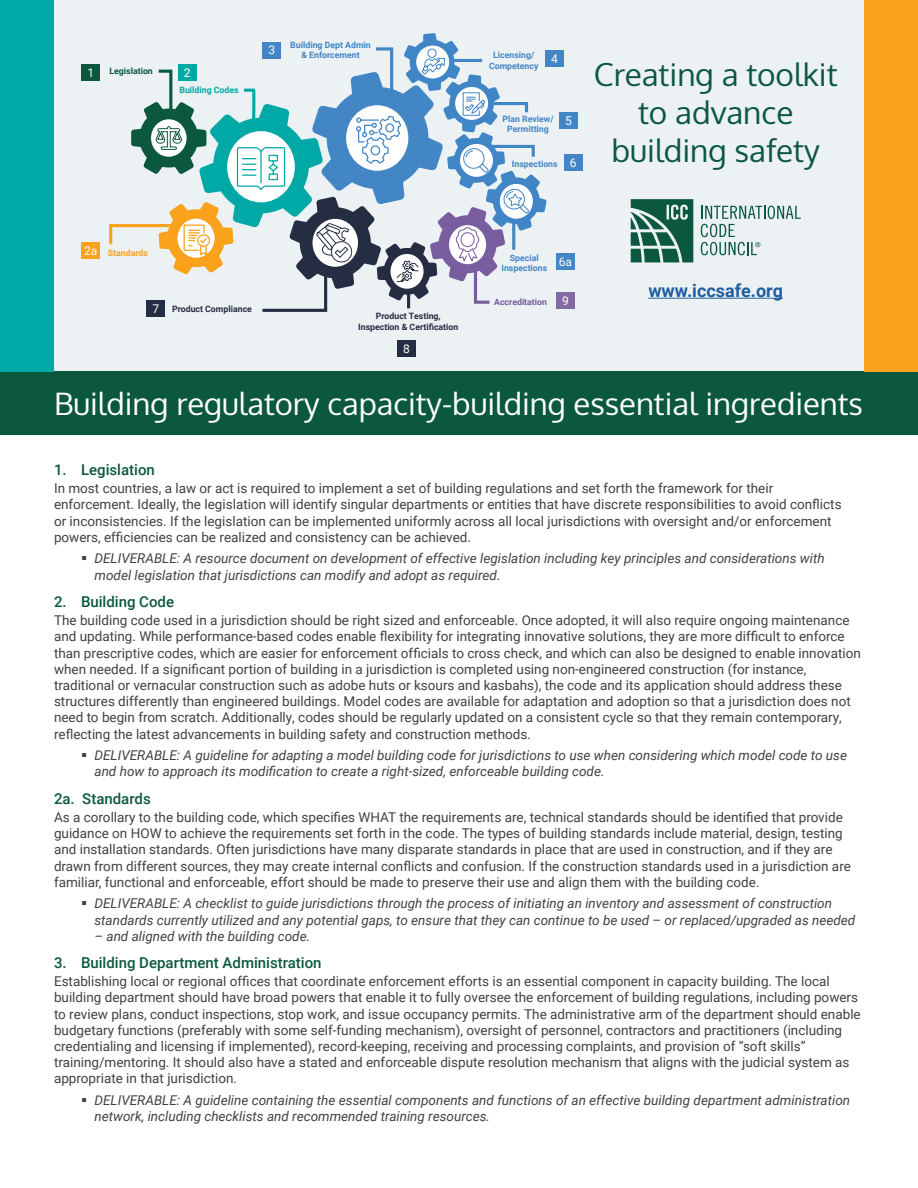
<style>
.page{position:relative;width:918px;height:1188px;background:#fff}
.page>*{position:absolute;margin:0;border:0;box-sizing:border-box;transform-origin:0 0}
.t1{font:31.5px/37.8px "Oxygen";color:#0b583f;text-align:center}
.t2{font:31.05px "Oxygen";color:#fff}
.t3{font:700 18px "Roboto";color:#215e9e}
.t4{font:500 15px "Roboto";color:#0b583f}
.t5{font:13.5px/16.2px "Roboto";color:#414042}
.t6{font:italic 13.5px/16.2px "Roboto";color:#414042}
.t7{font:12px "Roboto";color:#fff}
.t8{font:700 8.7px/10.5px "Roboto";color:#4286c6;text-align:center}
.t9{font:700 8.7px/10.5px "Roboto";color:#252d42;text-align:center}
.t10{font:700 8.7px "Roboto";color:#00a9a5}
.t11{font:700 8.7px "Roboto";color:#765c9c}
.t12{font:700 8.7px "Roboto";color:#0b583f}
.t13{font:700 8.7px "Roboto";color:#faa21b}
</style>
<div class="page">
<div style="left:0;top:0;width:918px;height:377px;background:#ecf1f4"></div>
<div style="left:0;top:372px;width:918px;height:63px;background:#0b583f"></div>
<div style="left:0;top:0;width:54px;height:372px;background:#00a9a5"></div>
<div style="left:864px;top:0;width:54px;height:372px;background:#faa21b"></div>
<svg style="left:109px;top:33px;width:438px;height:280px"></svg>
<hr style="left:407px;top:291px;width:3px;height:17px;background:#262d42">
<div style="left:81px;top:65px;width:19px;height:16px;background:#0b583f"></div>
<div style="left:178px;top:65px;width:18px;height:16px;background:#00a9a5"></div>
<div style="left:81px;top:243px;width:19px;height:16px;background:#faa21b"></div>
<div style="left:263px;top:42px;width:18px;height:16px;background:#4286c6"></div>
<div style="left:545px;top:50px;width:19px;height:17px;background:#4286c6"></div>
<div style="left:559px;top:113px;width:19px;height:16px;background:#4286c6"></div>
<div style="left:564px;top:154px;width:18px;height:17px;background:#4286c6"></div>
<div style="left:147px;top:300px;width:18px;height:17px;background:#252d42"></div>
<div style="left:397px;top:340px;width:19px;height:17px;background:#252d42"></div>
<div style="left:556px;top:292px;width:19px;height:17px;background:#826ba4"></div>
<div style="left:556px;top:254px;width:19px;height:16px;background:#4286c6"></div>
<svg style="left:631px;top:199px;width:62px;height:63px"></svg>
<svg style="left:701px;top:206px;width:100px;height:49px"></svg>
<hr style="left:648px;top:298px;width:135px;height:1px;background:#215e9e">
<p class="t12" style="left:109px;top:65px;width:45px">Legislation</p>
<p class="t7" style="left:87px;top:64px;width:8px">1</p>
<p class="t7" style="left:184px;top:64px;width:8px">2</p>
<p class="t10" style="left:179px;top:84px;width:61px">Building Codes</p>
<p class="t7" style="left:269px;top:42px;width:8px">3</p>
<p class="t8" style="left:290px;top:39px;width:82px">Building Dept Admin &amp; Enforcement</p>
<p class="t7" style="left:84px;top:242px;width:15px">2a</p>
<p class="t13" style="left:108px;top:247px;width:42px">Standards</p>
<p class="t7" style="left:152px;top:300px;width:8px">7</p>
<p class="t9" style="left:172px;top:303px;width:81px">Product Compliance</p>
<p class="t9" style="left:358px;top:311px;width:102px">Product Testing,<br>Inspection &amp; Certification</p>
<p class="t7" style="left:403px;top:340px;width:8px">8</p>
<p class="t8" style="left:489px;top:50px;width:51px">Licensing/<br>Competency</p>
<p class="t7" style="left:551px;top:50px;width:8px">4</p>
<p class="t8" style="left:502px;top:113px;width:53px">Plan Review/<br>Permitting</p>
<p class="t8" style="left:512px;top:158px;width:47px">Inspections</p>
<p class="t7" style="left:565px;top:112px;width:8px">5</p>
<p class="t7" style="left:570px;top:154px;width:8px">6</p>
<h1 class="t1" style="left:594px;top:56px;width:245px">Creating a toolkit to advance building safety</h1>
<p class="t8" style="left:501px;top:252px;width:47px">Special<br>Inspections</p>
<p class="t11" style="left:494px;top:296px;width:54px">Accreditation</p>
<p class="t7" style="left:559px;top:254px;width:15px">6a</p>
<p class="t7" style="left:562px;top:292px;width:8px">9</p>
<h3 class="t3" style="left:648px;top:278px;width:136px">www.iccsafe.org</h3>
<h2 class="t2" style="left:54px;top:383px;width:811px">Building regulatory capacity-building essential ingredients</h2>
<p class="t4" style="left:54px;top:459px;width:102px">1. Legislation</p>
<p class="t5" style="left:54px;top:480px;width:789px">In most countries, a law or act is required to implement a set of building regulations and set forth the framework for their enforcement. Ideally, the legislation will identify singular departments or entities that have discrete responsibilities to avoid conflicts or inconsistencies. If the legislation can be implemented uniformly across all local jurisdictions with oversight and/or enforcement powers, efficiencies can be realized and consistency can be achieved.</p>
<p class="t6" style="left:94px;top:550px;width:732px">DELIVERABLE: A resource document on development of effective legislation including key principles and considerations with model legislation that jurisdictions can modify and adopt as required.</p>
<p class="t4" style="left:54px;top:591px;width:122px">2. Building Code</p>
<p class="t5" style="left:54px;top:612px;width:808px">The building code used in a jurisdiction should be right sized and enforceable. Once adopted, it will also require ongoing maintenance and updating. While performance-based codes enable flexibility for integrating innovative solutions, they are more difficult to enforce than prescriptive codes, which are easier for enforcement officials to cross check, and which can also be designed to enable innovation when needed. If a significant portion of building in a jurisdiction is completed using non-engineered construction (for instance, traditional or vernacular construction such as adobe huts or ksours and kasbahs), the code and its application should address these structures differently than engineered buildings. Model codes are available for adaptation and adoption so that a jurisdiction does not need to begin from scratch. Additionally, codes should be regularly updated on a consistent cycle so that they remain contemporary, reflecting the latest advancements in building safety and construction methods.</p>
<p class="t6" style="left:94px;top:747px;width:754px">DELIVERABLE: A guideline for adapting a model building code for jurisdictions to use when considering which model code to use and how to approach its modification to create a right-sized, enforceable building code.</p>
<p class="t4" style="left:54px;top:788px;width:98px">2a. Standards</p>
<p class="t5" style="left:54px;top:809px;width:799px">As a corollary to the building code, which specifies WHAT the requirements are, technical standards should be identified that provide guidance on HOW to achieve the requirements set forth in the code. The types of building standards include material, design, testing and installation standards. Often jurisdictions have many disparate standards in place that are used in construction, and if they are drawn from different sources, they may create internal conflicts and confusion. If the construction standards used in a jurisdiction are familiar, functional and enforceable, effort should be made to preserve their use and align them with the building code.</p>
<p class="t6" style="left:94px;top:895px;width:762px">DELIVERABLE: A checklist to guide jurisdictions through the process of initiating an inventory and assessment of construction standards currently utilized and any potential gaps, to ensure that they can continue to be used – or replaced/upgraded as needed</p>
<p class="t6" style="left:94px;top:927px;width:217px">– and aligned with the building code.</p>
<p class="t4" style="left:54px;top:952px;width:269px">3. Building Department Administration</p>
<p class="t5" style="left:54px;top:973px;width:808px">Establishing local or regional offices that coordinate enforcement efforts is an essential component in capacity building. The local building department should have broad powers that enable it to fully oversee the enforcement of building regulations, including powers to review plans, conduct inspections, stop work, and issue occupancy permits. The administrative arm of the department should enable budgetary functions (preferably with some self-funding mechanism), oversight of personnel, contractors and practitioners (including credentialing and licensing if implemented), record-keeping, receiving and processing complaints, and provision of “soft skills” training/mentoring. It should also have a stated and enforceable dispute resolution mechanism that aligns with the judicial system as appropriate in that jurisdiction.</p>
<p class="t6" style="left:94px;top:1092px;width:757px">DELIVERABLE: A guideline containing the essential components and functions of an effective building department administration network, including checklists and recommended training resources.</p>
</div>
